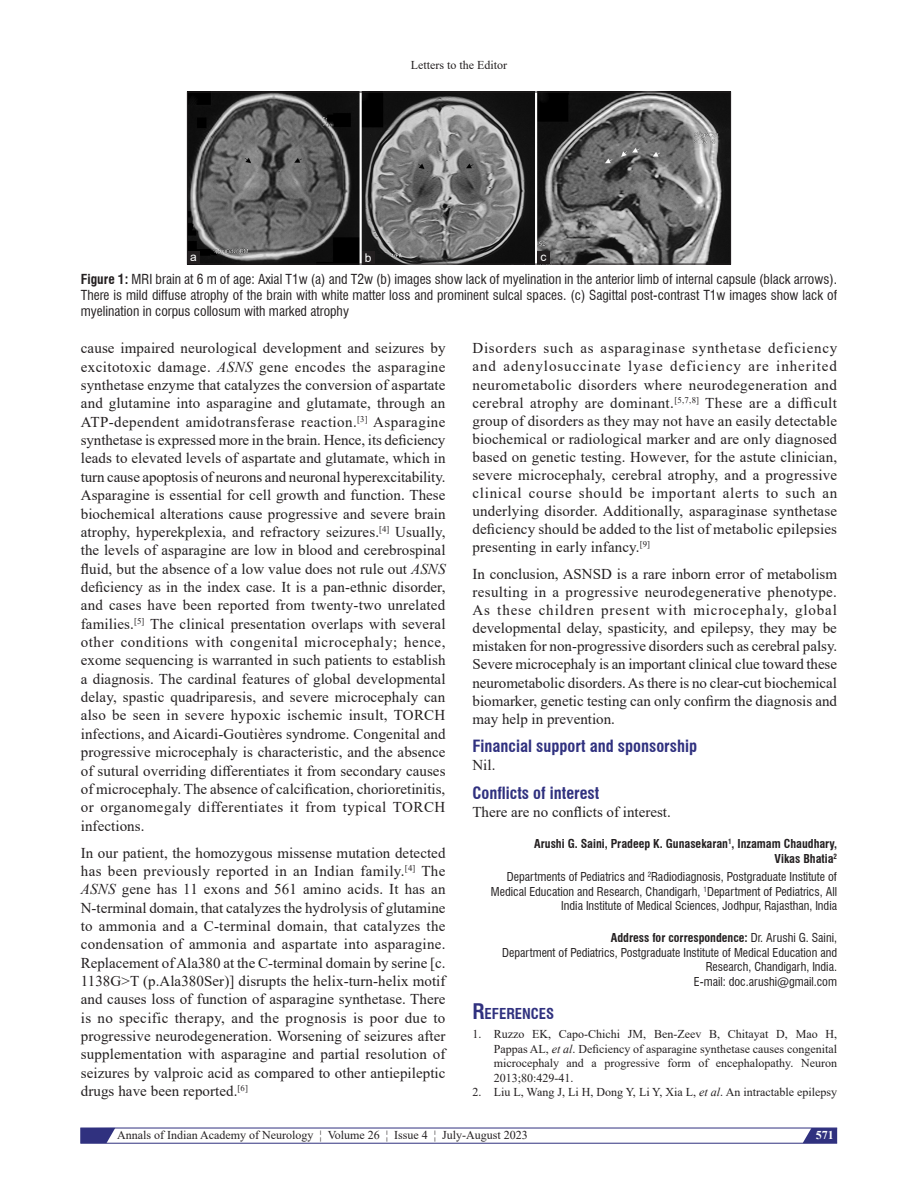
<style>
.page{position:relative;width:918px;height:1188px;background:#fff}
.page>*{position:absolute;margin:0;border:0;box-sizing:border-box;transform-origin:0 0}
.t1{font:700 condensed 16.5px "Swiss 721 BT";color:#30317f}
.TX{font:15px/18.3px "Times New Roman";letter-spacing:.005em;color:#231f20;text-align:justify}
.t2{font:700 condensed 14.7px "Swiss 721 BT";color:#30317f}
.FGC{font:condensed 13.5px/16.2px "Swiss 721 BT";color:#231f20;text-align:justify}
.REF{font:12px/14.5px "Times New Roman";color:#231f20;text-align:justify}
.AFF{font:condensed 12px/14.5px "Swiss 721 BT";color:#231f20;text-align:right}
.ADD{font:condensed 12px/14.5px "Swiss 721 BT";color:#231f20;text-align:right}
.AU{font:700 condensed 12px/14.5px "Swiss 721 BT";color:#231f20;text-align:right}
.t3{font:700 12px "Times New Roman";color:#fff}
.LABEL{font:12px "Arial";color:#fff}
.s1{font-weight:700}
.s2{font-style:italic}
.s3{font-size:21px}
</style>
<div class="page">
<svg style="left:80px;top:1128px;width:758px;height:16px"></svg>
<img style="left:189px;top:94px;width:540px;height:168px">
<div style="left:187px;top:92px;width:544px;height:172px;border:1px solid #231f20"></div>
<div style="left:537px;top:252px;width:13px;height:12px;background:#231f20"></div>
<div style="left:362px;top:252px;width:13px;height:12px;background:#231f20"></div>
<div style="left:187px;top:252px;width:13px;height:12px;background:#231f20"></div>
<p class="REF" style="left:411px;top:57px;width:98px">Letters to the Editor</p>
<p class="LABEL" style="left:190px;top:249px;width:8px">a</p>
<p class="LABEL" style="left:365px;top:250px;width:8px">b</p>
<p class="LABEL" style="left:540px;top:249px;width:7px">c</p>
<p class="FGC" style="left:81px;top:271px;width:758px"><span class="s1">Figure 1:</span> MRI brain at 6 m of age: Axial T1w (a) and T2w (b) images show lack of myelination in the anterior limb of internal capsule (black arrows).<br>There is mild diffuse atrophy of the brain with white matter loss and prominent sulcal spaces. (c) Sagittal post‑contrast T1w images show lack of myelination in corpus collosum with marked atrophy</p>
<p class="TX" style="left:81px;top:339px;width:366px">cause impaired neurological development and seizures by excitotoxic damage. <span class="s2">ASNS</span> gene encodes the asparagine synthetase enzyme that catalyzes the conversion of aspartate and glutamine into asparagine and glutamate, through an ATP‑dependent amidotransferase reaction.<sup>[3]</sup> Asparagine synthetase is expressed more in the brain. Hence, its deficiency leads to elevated levels of aspartate and glutamate, which in turn cause apoptosis of neurons and neuronal hyperexcitability.<br>Asparagine is essential for cell growth and function. These biochemical alterations cause progressive and severe brain atrophy, hyperekplexia, and refractory seizures.<sup>[4]</sup> Usually, the levels of asparagine are low in blood and cerebrospinal fluid, but the absence of a low value does not rule out <span class="s2">ASNS </span>deficiency as in the index case. It is a pan‑ethnic disorder, and cases have been reported from twenty‑two unrelated families.<sup>[5]</sup> The clinical presentation overlaps with several other conditions with congenital microcephaly; hence, exome sequencing is warranted in such patients to establish a diagnosis. The cardinal features of global developmental delay, spastic quadriparesis, and severe microcephaly can also be seen in severe hypoxic ischemic insult, TORCH infections, and Aicardi‑Goutières syndrome. Congenital and progressive microcephaly is characteristic, and the absence of sutural overriding differentiates it from secondary causes of microcephaly. The absence of calcification, chorioretinitis, or organomegaly differentiates it from typical TORCH infections.</p>
<p class="TX" style="left:81px;top:843px;width:366px">In our patient, the homozygous missense mutation detected has been previously reported in an Indian family.<sup>[4]</sup> The <span class="s2">ASNS</span> gene has 11 exons and 561 amino acids. It has an N‑terminal domain, that catalyzes the hydrolysis of glutamine to ammonia and a C‑terminal domain, that catalyzes the condensation of ammonia and aspartate into asparagine.<br>Replacement of Ala380 at the C‑terminal domain by serine [c.<br>1138G&gt;T (p.Ala380Ser)] disrupts the helix‑turn‑helix motif and causes loss of function of asparagine synthetase. There is no specific therapy, and the prognosis is poor due to progressive neurodegeneration. Worsening of seizures after supplementation with asparagine and partial resolution of seizures by valproic acid as compared to other antiepileptic drugs have been reported.<sup>[6]</sup></p>
<p class="TX" style="left:472px;top:339px;width:366px">Disorders such as asparaginase synthetase deficiency and adenylosuccinate lyase deficiency are inherited neurometabolic disorders where neurodegeneration and cerebral atrophy are dominant.<sup>[5,7,8]</sup> These are a difficult group of disorders as they may not have an easily detectable biochemical or radiological marker and are only diagnosed based on genetic testing. However, for the astute clinician, severe microcephaly, cerebral atrophy, and a progressive clinical course should be important alerts to such an underlying disorder. Additionally, asparaginase synthetase deficiency should be added to the list of metabolic epilepsies presenting in early infancy.<sup>[9]</sup></p>
<p class="TX" style="left:472px;top:564px;width:366px">In conclusion, ASNSD is a rare inborn error of metabolism resulting in a progressive neurodegenerative phenotype.<br>As these children present with microcephaly, global developmental delay, spasticity, and epilepsy, they may be mistaken for non‑progressive disorders such as cerebral palsy.<br>Severe microcephaly is an important clinical clue toward these neurometabolic disorders. As there is no clear‑cut biochemical biomarker, genetic testing can only confirm the diagnosis and may help in prevention.</p>
<h2 class="t1" style="left:472px;top:736px;width:226px">Financial support and sponsorship</h2>
<p class="TX" style="left:472px;top:756px;width:24px">Nil.</p>
<h2 class="t1" style="left:472px;top:783px;width:128px">Conflicts of interest</h2>
<p class="TX" style="left:472px;top:802px;width:200px">There are no conflicts of interest.</p>
<p class="AU" style="left:534px;top:837px;width:304px">Arushi G. Saini, Pradeep K. Gunasekaran<sup>1</sup>, Inzamam Chaudhary,<br>Vikas Bhatia<sup>2</sup></p>
<p class="AFF" style="left:491px;top:870px;width:348px">Departments of Pediatrics and <sup>2</sup>Radiodiagnosis, Postgraduate Institute of<br>Medical Education and Research, Chandigarh, <sup>1</sup>Department of Pediatrics, All<br>India Institute of Medical Sciences, Jodhpur, Rajasthan, India</p>
<p class="ADD" style="left:502px;top:931px;width:336px"><span class="s1">Address for correspondence:</span> Dr. Arushi G. Saini,<br>Department of Pediatrics, Postgraduate Institute of Medical Education and Research, Chandigarh, India.<br>E‑mail: doc.arushi@gmail.com</p>
<h1 class="t2" style="left:472px;top:1005px;width:83px"><span class="s3">R</span>EFERENCES</h1>
<p class="REF" style="left:494px;top:1027px;width:345px;text-indent:-21px">1. Ruzzo EK, Capo‑Chichi JM, Ben‑Zeev B, Chitayat D, Mao H, Pappas AL, <span class="s2">et al</span>. Deficiency of asparagine synthetase causes congenital microcephaly and a progressive form of encephalopathy. Neuron 2013;80:429‑41.</p>
<p class="REF" style="left:472px;top:1084px;width:366px">2. Liu L, Wang J, Li H, Dong Y, Li Y, Xia L, <span class="s2">et al</span>. An intractable epilepsy</p>
<p class="REF" style="left:117px;top:1128px;width:412px">Annals of Indian Academy of Neurology ¦ Volume 26 ¦ Issue 4 ¦ July-August 2023</p>
<p class="t3" style="left:816px;top:1127px;width:19px">571</p>
</div>
